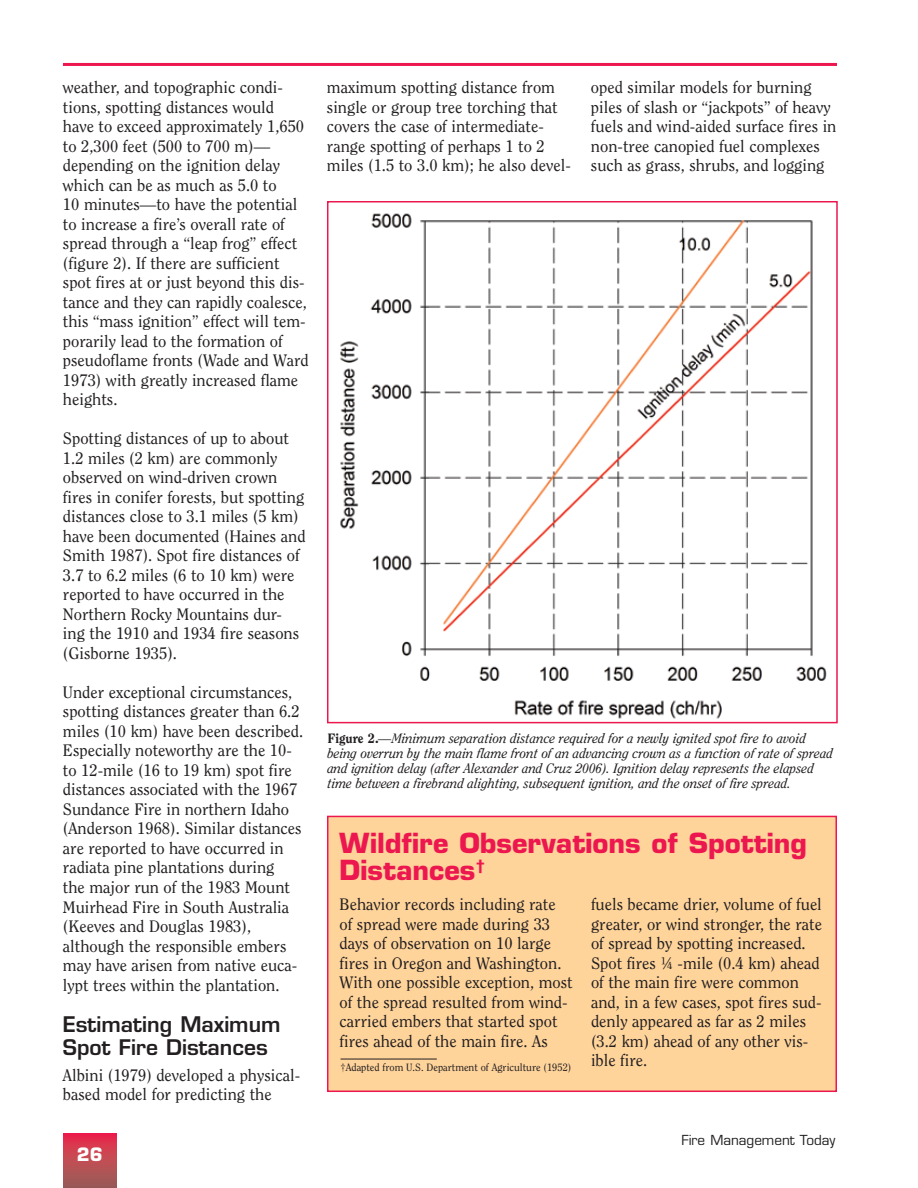
<style>
.page{position:relative;width:918px;height:1188px;background:#fff}
.page>*{position:absolute;margin:0;border:0;box-sizing:border-box;transform-origin:0 0}
.t1{font:700 27px/27px "Eurostile";color:#ed174f}
.t2{font:600 21px/22.5px "Eurostile";color:#231f20}
.t3{font:700 18px "Eurostile";color:#fff}
.t4{font:16.5px/19.5px "Clearface";color:#231f20}
.t5{font:italic 13.5px/15px "Clearface";color:#231f20}
.t6{font:13.5px "Eurostile";color:#231f20}
.t7{font:10.5px "Clearface";color:#231f20}
.s1{font-weight:800;font-style:normal}
</style>
<div class="page">
<svg style="left:63px;top:1134px;width:54px;height:54px;background:#c04752"></svg>
<img style="left:340px;top:213px;width:487px;height:506px">
<div style="left:327px;top:201px;width:511px;height:522px;border:2px solid #ed174f"></div>
<div style="left:327px;top:816px;width:510px;height:276px;background:#ffd49b;border:2px solid #ed174f"></div>
<hr style="left:341px;top:1059px;width:96px;height:1px;background:#231f20">
<hr style="left:63px;top:63px;width:774px;height:3px;background:#ed174f">
<p class="t4" style="left:63px;top:78px;width:247px">weather, and topographic condi&shy;tions, spotting distances would have to exceed approximately 1,650 to 2,300 feet (500 to 700 m)— depending on the ignition delay which can be as much as 5.0 to<br>10 minutes—to have the potential to increase a fire’s overall rate of spread through a “leap frog” effect (figure 2). If there are sufficient spot fires at or just beyond this dis&shy;tance and they can rapidly coalesce, this “mass ignition” effect will tem&shy;porarily lead to the formation of pseudoflame fronts (Wade and Ward<br>1973) with greatly increased flame heights.</p>
<p class="t4" style="left:63px;top:429px;width:244px">Spotting distances of up to about<br>1.2 miles (2 km) are commonly observed on wind-driven crown fires in conifer forests, but spotting distances close to 3.1 miles (5 km) have been documented (Haines and<br>Smith 1987). Spot fire distances of<br>3.7 to 6.2 miles (6 to 10 km) were reported to have occurred in the<br>Northern Rocky Mountains dur&shy;ing the 1910 and 1934 fire seasons (Gisborne 1935).</p>
<p class="t4" style="left:63px;top:683px;width:242px">Under exceptional circumstances, spotting distances greater than 6.2 miles (10 km) have been described.<br>Especially noteworthy are the 10- to 12-mile (16 to 19 km) spot fire distances associated with the 1967<br>Sundance Fire in northern Idaho (Anderson 1968). Similar distances are reported to have occurred in radiata pine plantations during<br>the major run of the 1983 Mount Muirhead Fire in South Australia (Keeves and Douglas 1983), although the responsible embers may have arisen from native euca&shy;lypt trees within the plantation.</p>
<p class="t2" style="left:63px;top:1013px;width:219px">Estimating Maximum<br>Spot Fire Distances</p>
<p class="t4" style="left:63px;top:1065px;width:239px">Albini (1979) developed a physical&shy;based model for predicting the</p>
<p class="t3" style="left:77px;top:1144px;width:27px">26</p>
<p class="t4" style="left:327px;top:78px;width:245px">maximum spotting distance from single or group tree torching that covers the case of intermediate&shy;range spotting of perhaps 1 to 2 miles (1.5 to 3.0 km); he also devel-</p>
<p class="t4" style="left:591px;top:78px;width:247px">oped similar models for burning piles of slash or “jackpots” of heavy fuels and wind-aided surface fires in non-tree canopied fuel complexes such as grass, shrubs, and logging</p>
<p class="t5" style="left:327px;top:731px;width:507px"><span class="s1">Figure 2.</span>—Minimum separation distance required for a newly ignited spot fire to avoid being overrun by the main flame front of an advancing crown as a function of rate of spread and ignition delay (after Alexander and Cruz 2006). Ignition delay represents the elapsed time between a firebrand alighting, subsequent ignition, and the onset of fire spread.</p>
<h1 class="t1" style="left:340px;top:829px;width:469px">Wildfire Observations of Spotting<br>Distances<sup>†</sup></h1>
<p class="t4" style="left:340px;top:895px;width:235px">Behavior records including rate of spread were made during 33 days of observation on 10 large fires in Oregon and Washington.<br>With one possible exception, most of the spread resulted from wind&shy;carried embers that started spot fires ahead of the main fire. As</p>
<p class="t4" style="left:591px;top:895px;width:233px">fuels became drier, volume of fuel greater, or wind stronger, the rate of spread by spotting increased.<br>Spot fires ¼ -mile (0.4 km) ahead of the main fire were common and, in a few cases, spot fires sud&shy;denly appeared as far as 2 miles (3.2 km) ahead of any other vis&shy;ible fire.</p>
<p class="t7" style="left:341px;top:1062px;width:232px">†Adapted from U.S. Department of Agriculture (1952)</p>
<p class="t6" style="left:681px;top:1132px;width:156px">Fire Management Today</p>
</div>
